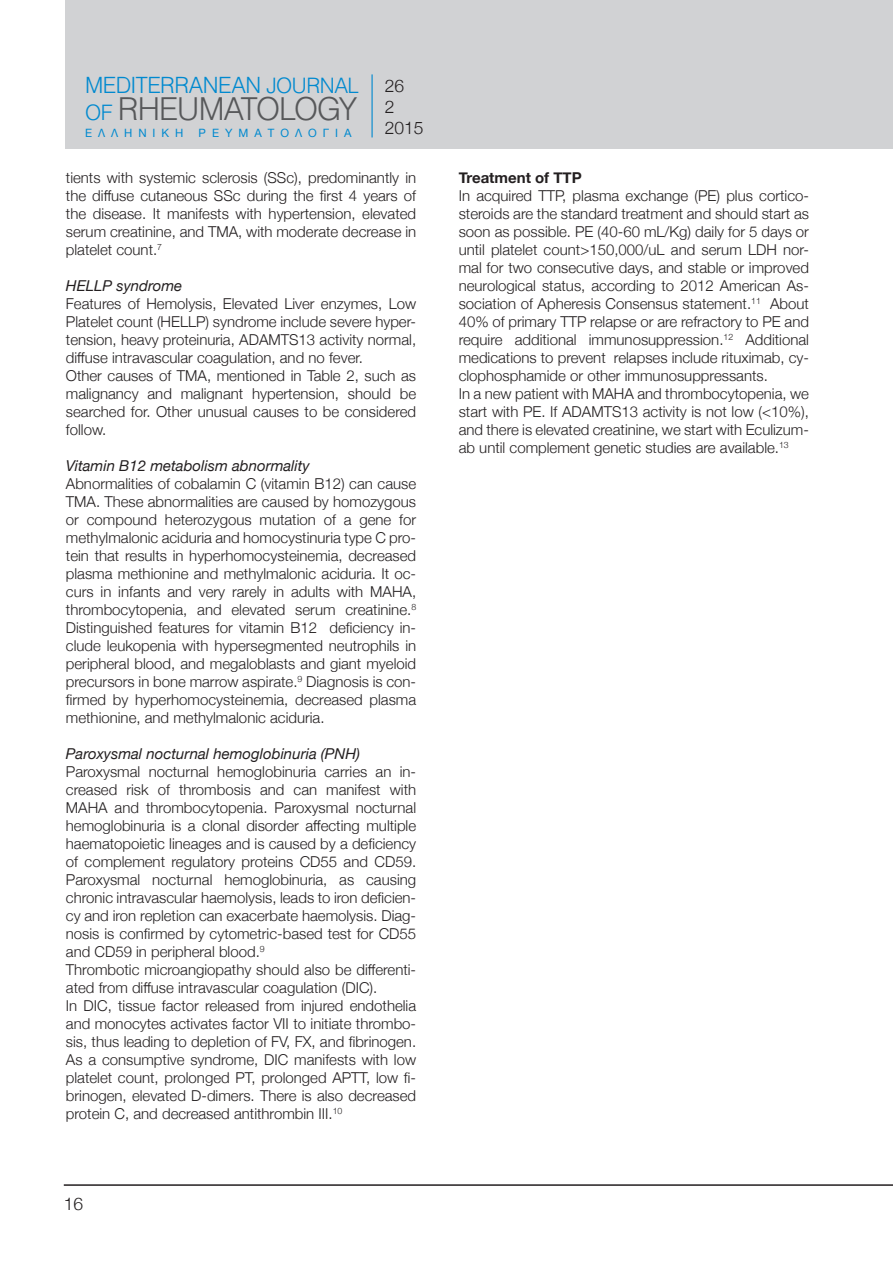
<style>
.page{position:relative;width:893px;height:1263px;background:#fff}
.page>*{position:absolute;margin:0;border:0;box-sizing:border-box;transform-origin:0 0}
.t1{font:300 31.2px "UB Helvetica";letter-spacing:-.025em;color:#57585a}
.t2{font:300 22.2px "UB Helvetica";letter-spacing:-.02em;color:#0089cf}
.t3{font:300 17.4px/21px "Helvetica Neue";color:#231f20}
.t4{font:300 15px/18px "Helvetica Neue";color:#231f20}
.t5{font:italic 15px "Helvetica Neue";color:#231f20}
.t6{font:700 15px "Helvetica Neue";color:#231f20}
.t7{font:11.4px "Helvetica Neue";letter-spacing:.525em;color:#0089cf}
.s1{font-size:21px}
.s2{font-size:21px;color:#0089cf}
</style>
<div class="page">
<div style="left:66px;top:0;width:827px;height:149px;background:#d1d2d4"></div>
<hr style="left:371px;top:74px;width:2px;height:63px;background:#0089cf">
<hr style="left:64px;top:1184px;width:829px;height:2px;background:#231f20">
<h2 class="t2" style="left:85px;top:72px;width:275px">MEDITERRANEAN <span class="s1">JOURNAL</span></h2>
<h1 class="t1" style="left:85px;top:90px;width:273px"><span class="s2">OF</span> RHEUMATOLOGY</h1>
<p class="t7" style="left:85px;top:125px;width:100px">ΕΛΛΗΝΙΚΗ</p>
<p class="t7" style="left:199px;top:125px;width:154px">ΡΕΥΜΑΤΟΛΟΓΙΑ</p>
<p class="t3" style="left:385px;top:75px;width:40px">26<br>2<br>2015</p>
<p class="t4" style="left:66px;top:167px;width:352px;text-align:justify">tients with systemic sclerosis (SSc), predominantly in the diffuse cutaneous SSc during the first 4 years of the disease. It manifests with hypertension, elevated serum creatinine, and TMA, with moderate decrease in platelet count.<sup>7</sup></p>
<p class="t5" style="left:66px;top:274px;width:118px">HELLP syndrome</p>
<p class="t4" style="left:66px;top:293px;width:352px">Features of Hemolysis, Elevated Liver enzymes, Low Platelet count (HELLP) syndrome include severe hyper&shy;tension, heavy proteinuria, ADAMTS13 activity normal, diffuse intravascular coagulation, and no fever.<br>Other causes of TMA, mentioned in Table 2, such as malignancy and malignant hypertension, should be searched for. Other unusual causes to be considered follow.</p>
<p class="t5" style="left:66px;top:454px;width:245px">Vitamin B12 metabolism abnormality</p>
<p class="t4" style="left:66px;top:473px;width:352px;text-align:justify">Abnormalities of cobalamin C (vitamin B12) can cause TMA. These abnormalities are caused by homozygous or compound heterozygous mutation of a gene for methylmalonic aciduria and homocystinuria type C pro&shy;tein that results in hyperhomocysteinemia, decreased plasma methionine and methylmalonic aciduria. It oc&shy;curs in infants and very rarely in adults with MAHA, thrombocytopenia, and elevated serum creatinine.<sup>8<br></sup>Distinguished features for vitamin B12 deficiency in&shy;clude leukopenia with hypersegmented neutrophils in peripheral blood, and megaloblasts and giant myeloid precursors in bone marrow aspirate.<sup>9</sup> Diagnosis is con&shy;firmed by hyperhomocysteinemia, decreased plasma methionine, and methylmalonic aciduria.</p>
<p class="t5" style="left:66px;top:742px;width:296px">Paroxysmal nocturnal hemoglobinuria (PNH)</p>
<p class="t4" style="left:66px;top:761px;width:352px">Paroxysmal nocturnal hemoglobinuria carries an in&shy;creased risk of thrombosis and can manifest with MAHA and thrombocytopenia. Paroxysmal nocturnal hemoglobinuria is a clonal disorder affecting multiple haematopoietic lineages and is caused by a deficiency of complement regulatory proteins CD55 and CD59.<br>Paroxysmal nocturnal hemoglobinuria, as causing chronic intravascular haemolysis, leads to iron deficien&shy;cy and iron repletion can exacerbate haemolysis. Diag&shy;nosis is confirmed by cytometric-based test for CD55 and CD59 in peripheral blood.<sup>9<br></sup>Thrombotic microangiopathy should also be differenti&shy;ated from diffuse intravascular coagulation (DIC).<br>In DIC, tissue factor released from injured endothelia and monocytes activates factor VII to initiate thrombo&shy;sis, thus leading to depletion of FV, FX, and fibrinogen.<br>As a consumptive syndrome, DIC manifests with low platelet count, prolonged PT, prolonged APTT, low fi&shy;brinogen, elevated D-dimers. There is also decreased protein C, and decreased antithrombin III.<sup>10</sup></p>
<p class="t3" style="left:64px;top:1192px;width:21px">16</p>
<p class="t6" style="left:459px;top:166px;width:125px">Treatment of TTP</p>
<p class="t4" style="left:459px;top:186px;width:352px">In acquired TTP, plasma exchange (PE) plus cortico&shy;steroids are the standard treatment and should start as soon as possible. PE (40-60 mL/Kg) daily for 5 days or until platelet count&gt;150,000/uL and serum LDH nor&shy;mal for two consecutive days, and stable or improved neurological status, according to 2012 American As&shy;sociation of Apheresis Consensus statement.<sup>11</sup> About 40% of primary TTP relapse or are refractory to PE and require additional immunosuppression.<sup>12</sup> Additional medications to prevent relapses include rituximab, cy&shy;clophosphamide or other immunosuppressants.<br>In a new patient with MAHA and thrombocytopenia, we start with PE. If ADAMTS13 activity is not low (&lt;10%), and there is elevated creatinine, we start with Eculizum&shy;ab until complement genetic studies are available.<sup>13</sup></p>
</div>
